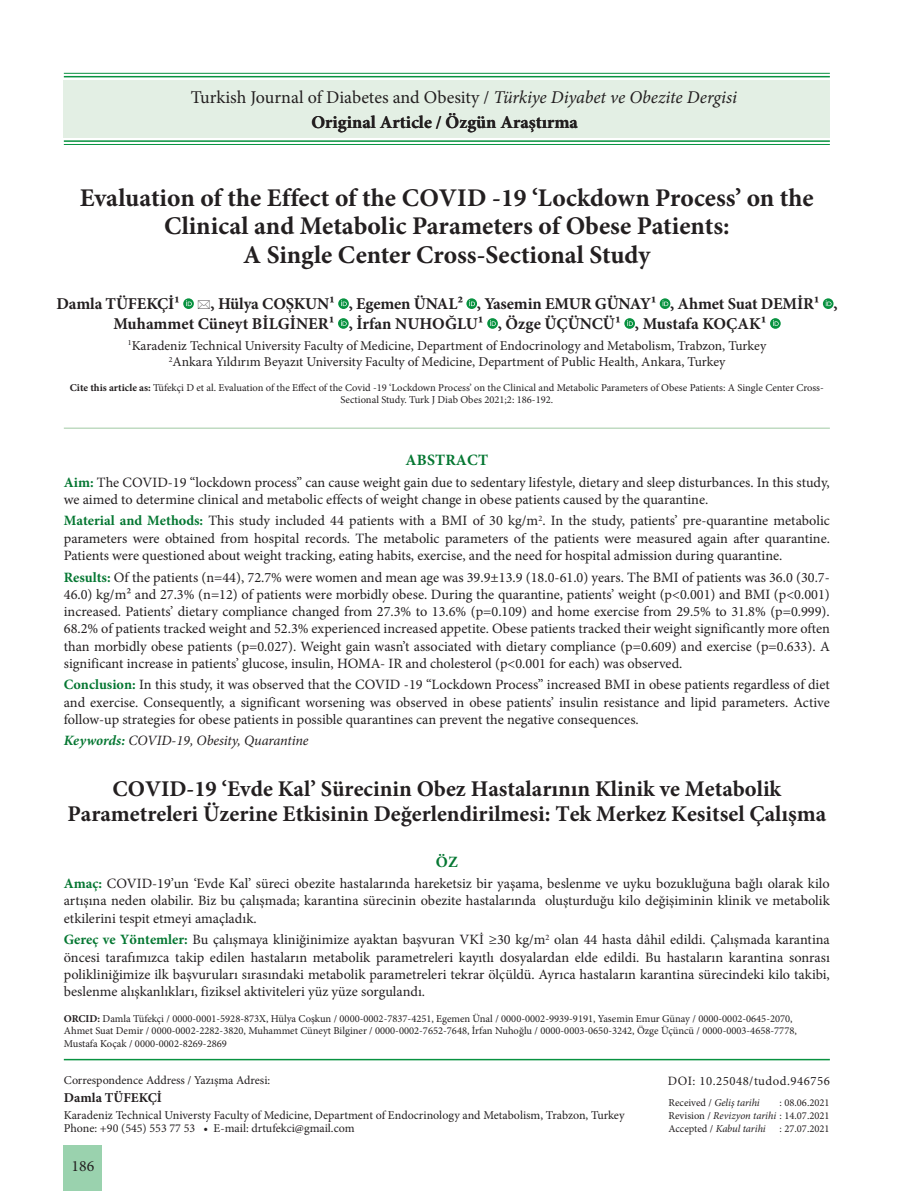
<style>
.page{position:relative;width:915px;height:1191px;background:#fff}
.page>*{position:absolute;margin:0;border:0;box-sizing:border-box;transform-origin:0 0}
.t1{font:700 25.5px/28.5px "Minion Pro";color:#231f20;text-align:center}
.t2{font:700 22.5px/25.5px "Minion Pro";color:#231f20;text-align:center}
.t3{font:18px "Minion Pro";color:#231f20}
.t4{font:700 18px "Minion Pro";color:#231f20}
.t5{font:700 16.5px/19.8px "Minion Pro";letter-spacing:-.01em;color:#231f20}
.t6{font:700 15.75px "Minion Pro";letter-spacing:.01em;color:#057732}
.t7{font:15.75px "Minion Pro";color:#231f20}
.t8{font:14.25px/17.2px "Minion Pro";color:#231f20;text-align:justify}
.t9{font:italic 14.25px "Minion Pro";letter-spacing:-.01em;color:#231f20}
.t10{font:13.5px "Minion Pro";color:#231f20}
.t11{font:700 13.5px "Minion Pro";color:#231f20}
.t12{font:12.75px "Minion Pro";letter-spacing:.04em;color:#231f20}
.t13{font:12px "Minion Pro";color:#231f20}
.t14{font:10.5px/12.6px "Minion Pro";color:#231f20}
.t15{font:italic 10.5px "Minion Pro";letter-spacing:-.01em;color:#231f20}
.s1{font-style:italic}
.s2{font-weight:700}
.s3{font-weight:700;color:#057732}
.s4{font-style:normal}
</style>
<div class="page">
<div style="left:64px;top:80px;width:765px;height:57px;background:#e3efe4"></div>
<hr style="left:64px;top:76px;width:765px;height:1px;background:#089240">
<hr style="left:64px;top:140px;width:765px;height:2px;background:#089240">
<hr style="left:64px;top:73px;width:765px;height:1px;background:#089240">
<hr style="left:64px;top:144px;width:765px;height:1px;background:#089240">
<div style="left:64px;top:1145px;width:38px;height:46px;background:#9ad2ae"></div>
<hr style="left:64px;top:1058px;width:765px;height:2px;background:#089240">
<hr style="left:64px;top:427px;width:765px;height:2px;background:#c0dbc2">
<svg style="left:338px;top:298px;width:11px;height:11px"></svg>
<svg style="left:466px;top:298px;width:11px;height:11px"></svg>
<svg style="left:659px;top:298px;width:11px;height:11px"></svg>
<svg style="left:822px;top:298px;width:11px;height:11px"></svg>
<svg style="left:338px;top:318px;width:10px;height:11px"></svg>
<svg style="left:487px;top:318px;width:10px;height:11px"></svg>
<svg style="left:624px;top:318px;width:10px;height:11px"></svg>
<svg style="left:770px;top:318px;width:10px;height:11px"></svg>
<svg style="left:183px;top:298px;width:11px;height:11px"></svg>
<p class="t3" style="left:191px;top:85px;width:547px">Turkish Journal of Diabetes and Obesity / <span class="s1">Türkiye Diyabet ve Obezite Dergisi</span></p>
<p class="t4" style="left:311px;top:110px;width:268px">Original Article / Özgün Araştırma</p>
<p class="t1" style="left:80px;top:183px;width:735px">Evaluation of the Effect of the COVID -19 ‘Lockdown Process’ on the<br>Clinical and Metabolic Parameters of Obese Patients:</p>
<p class="t1" style="left:243px;top:240px;width:408px">A Single Center Cross-Sectional Study</p>
<p class="t5" style="left:56px;top:293px;width:125px">Damla TÜFEKÇİ¹</p>
<p class="t5" style="left:113px;top:293px;width:725px;text-indent:97px">, Hülya COŞKUN¹ , Egemen ÜNAL² , Yasemin EMUR GÜNAY¹ , Ahmet Suat DEMİR¹ ,<br>Muhammet Cüneyt BİLGİNER¹ , İrfan NUHOĞLU¹ , Özge ÜÇÜNCÜ¹ , Mustafa KOÇAK¹</p>
<p class="t10" style="left:128px;top:336px;width:639px"><sup>1</sup>Karadeniz Technical University Faculty of Medicine, Department of Endocrinology and Metabolism, Trabzon, Turkey</p>
<p class="t10" style="left:169px;top:353px;width:558px"><sup>2</sup>Ankara Yıldırım Beyazıt University Faculty of Medicine, Department of Public Health, Ankara, Turkey</p>
<p class="t14" style="left:70px;top:381px;width:755px;line-height:12px;text-align:center"><span class="s2">Cite this article as:</span> Tüfekçi D et al. Evaluation of the Effect of the Covid -19 ‘Lockdown Process’ on the Clinical and Metabolic Parameters of Obese Patients: A Single Center Cross-<br>Sectional Study. Turk J Diab Obes 2021;2: 186-192.</p>
<p class="t6" style="left:405px;top:449px;width:84px">ABSTRACT</p>
<p class="t8" style="left:64px;top:473px;width:767px"><span class="s3">Aim:</span> The COVID-19 “lockdown process” can cause weight gain due to sedentary lifestyle, dietary and sleep disturbances. In this study, we aimed to determine clinical and metabolic effects of weight change in obese patients caused by the quarantine.</p>
<p class="t8" style="left:64px;top:512px;width:767px"><span class="s3">Material and Methods:</span> This study included 44 patients with a BMI of 30 kg/m<sup>2</sup>. In the study, patients’ pre-quarantine metabolic parameters were obtained from hospital records. The metabolic parameters of the patients were measured again after quarantine.<br>Patients were questioned about weight tracking, eating habits, exercise, and the need for hospital admission during quarantine.</p>
<p class="t8" style="left:64px;top:568px;width:767px"><span class="s3">Results:</span> Of the patients (n=44), 72.7% were women and mean age was 39.9±13.9 (18.0-61.0) years. The BMI of patients was 36.0 (30.7- 46.0) kg/m² and 27.3% (n=12) of patients were morbidly obese. During the quarantine, patients’ weight (p&lt;0.001) and BMI (p&lt;0.001) increased. Patients’ dietary compliance changed from 27.3% to 13.6% (p=0.109) and home exercise from 29.5% to 31.8% (p=0.999).<br>68.2% of patients tracked weight and 52.3% experienced increased appetite. Obese patients tracked their weight significantly more often than morbidly obese patients (p=0.027). Weight gain wasn’t associated with dietary compliance (p=0.609) and exercise (p=0.633). A significant increase in patients’ glucose, insulin, HOMA- IR and cholesterol (p&lt;0.001 for each) was observed.</p>
<p class="t8" style="left:64px;top:676px;width:767px"><span class="s3">Conclusion:</span> In this study, it was observed that the COVID -19 “Lockdown Process” increased BMI in obese patients regardless of diet and exercise. Consequently, a significant worsening was observed in obese patients’ insulin resistance and lipid parameters. Active follow-up strategies for obese patients in possible quarantines can prevent the negative consequences.</p>
<p class="t9" style="left:64px;top:731px;width:246px"><span class="s3">Keywords:</span> COVID-19, Obesity, Quarantine</p>
<p class="t2" style="left:67px;top:775px;width:760px">COVID-19 ‘Evde Kal’ Sürecinin Obez Hastalarının Klinik ve Metabolik<br>Parametreleri Üzerine Etkisinin Değerlendirilmesi: Tek Merkez Kesitsel Çalışma</p>
<p class="t6" style="left:435px;top:850px;width:23px">ÖZ</p>
<p class="t8" style="left:64px;top:875px;width:767px"><span class="s3">Amaç:</span> COVID-19’un ‘Evde Kal’ süreci obezite hastalarında hareketsiz bir yaşama, beslenme ve uyku bozukluğuna bağlı olarak kilo artışına neden olabilir. Biz bu çalışmada; karantina sürecinin obezite hastalarında oluşturduğu kilo değişiminin klinik ve metabolik etkilerini tespit etmeyi amaçladık.</p>
<p class="t8" style="left:64px;top:931px;width:767px"><span class="s3">Gereç ve Yöntemler:</span> Bu çalışmaya kliniğinimize ayaktan başvuran VKİ ≥30 kg/m<sup>2</sup> olan 44 hasta dâhil edildi. Çalışmada karantina öncesi tarafımızca takip edilen hastaların metabolik parametreleri kayıtlı dosyalardan elde edildi. Bu hastaların karantina sonrası polikliniğimize ilk başvuruları sırasındaki metabolik parametreleri tekrar ölçüldü. Ayrıca hastaların karantina sürecindeki kilo takibi, beslenme alışkanlıkları, fiziksel aktiviteleri yüz yüze sorgulandı.</p>
<p class="t14" style="left:64px;top:1012px;width:734px"><span class="s2">ORCID:</span> Damla Tüfekçi / 0000-0001-5928-873X, Hülya Coşkun / 0000-0002-7837-4251, Egemen Ünal / 0000-0002-9939-9191, Yasemin Emur Günay / 0000-0002-0645-2070,<br>Ahmet Suat Demir / 0000-0002-2282-3820, Muhammet Cüneyt Bilginer / 0000-0002-7652-7648, İrfan Nuhoğlu / 0000-0003-0650-3242, Özge Üçüncü / 0000-0003-4658-7778,<br>Mustafa Koçak / 0000-0002-8269-2869</p>
<p class="t13" style="left:64px;top:1072px;width:208px">Correspondence Address / Yazışma Adresi:</p>
<p class="t11" style="left:64px;top:1088px;width:100px">Damla TÜFEKÇİ</p>
<p class="t13" style="left:64px;top:1107px;width:562px">Karadeniz Technical Universty Faculty of Medicine, Department of Endocrinology and Metabolism, Trabzon, Turkey</p>
<p class="t13" style="left:64px;top:1120px;width:292px">Phone: +90 (545) 553 77 53 • E-mail: drtufekci@gmail.com</p>
<p class="t7" style="left:72px;top:1155px;width:24px">186</p>
<p class="t12" style="left:667px;top:1072px;width:164px">DOI: 10.25048/tudod.946756</p>
<p class="t15" style="left:668px;top:1095px;width:93px"><span class="s4">Received /</span> Geliş tarihi</p>
<p class="t14" style="left:779px;top:1096px;width:51px">: 08.06.2021</p>
<p class="t14" style="left:668px;top:1109px;width:162px">Revision / <span class="s1">Revizyon tarihi</span> : 14.07.2021</p>
<p class="t15" style="left:668px;top:1121px;width:99px"><span class="s4">Accepted /</span> Kabul tarihi</p>
<p class="t14" style="left:779px;top:1122px;width:51px">: 27.07.2021</p>
</div>
